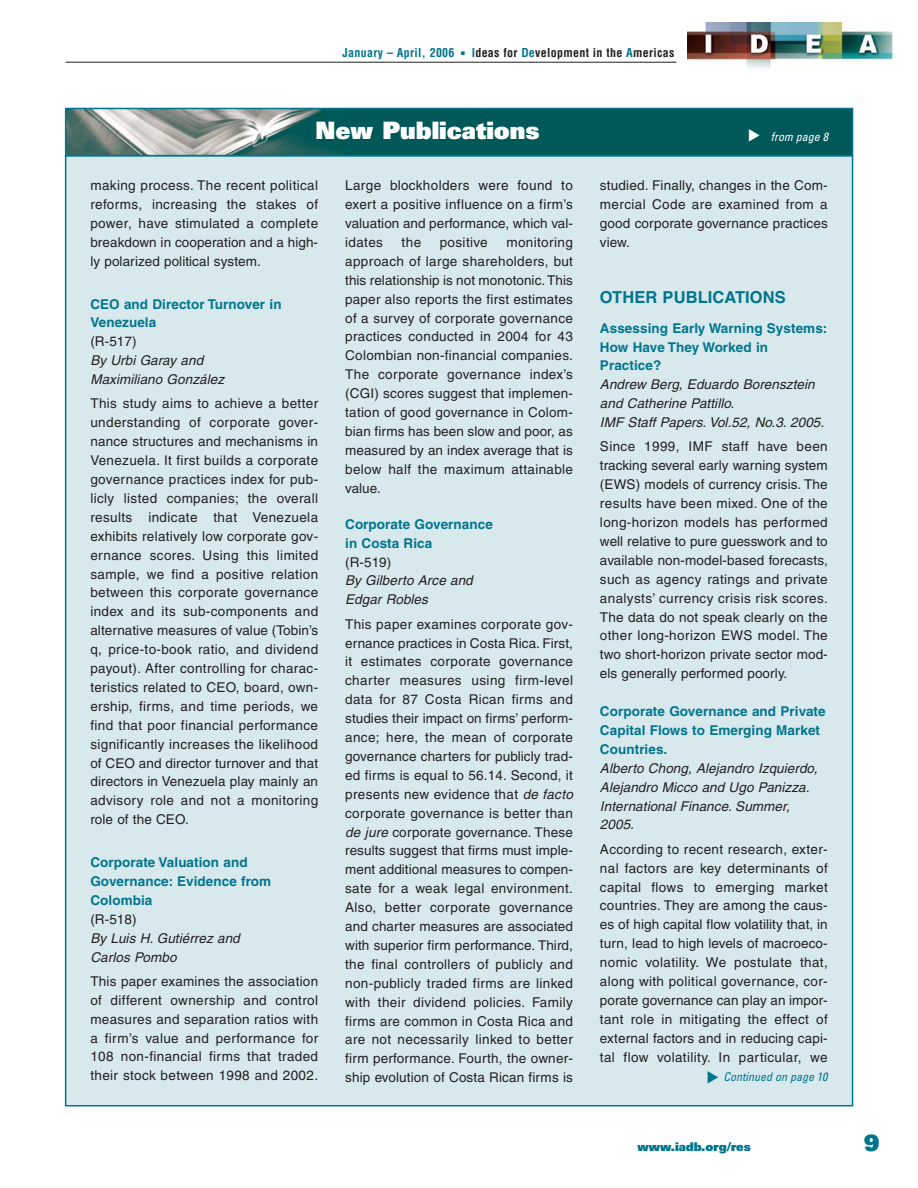
<style>
.page{position:relative;width:918px;height:1188px;background:#fff}
.page>*{position:absolute;margin:0;border:0;box-sizing:border-box;transform-origin:0 0}
.t1{font:700 condensed 27px "Helvetica";color:#00758c}
.t2{font:900 24px "Univers";color:#fff}
.t3{font:900 22.5px "Univers";color:#00758c}
.t4{font:700 16.5px "Helvetica";letter-spacing:.005em;color:#00758c}
.t5{font:13.5px/18.9px "Helvetica";letter-spacing:.01em;color:#231f20;text-align:justify}
.t6{font:italic 13.5px/18.9px "Helvetica";letter-spacing:.005em;color:#231f20}
.t7{font:700 13.5px/18.9px "Helvetica";letter-spacing:.005em;color:#00758c}
.t8{font:13.5px "Helvetica";letter-spacing:.03em;color:#231f20}
.t9{font:700 condensed 12px "Helvetica";letter-spacing:.025em;color:#231f20}
.t10{font:700 condensed 12px "Helvetica";letter-spacing:.025em;color:#00758c}
.t11{font:italic condensed 12px "Univers";color:#00758c}
.t12{font:900 12px "Univers";color:#00758c}
.t13{font:italic condensed 12px "Univers";color:#fff}
.s1{color:#00758c}
.s2{font-style:italic}
</style>
<div class="page">
<hr style="left:66px;top:62px;width:610px;height:1px;background:#231f20">
<img style="left:687px;top:23px;width:207px;height:46px">
<svg style="left:63px;top:105px;width:788px;height:84px"></svg>
<div style="left:66px;top:156px;width:787px;height:950px;background:#d8e9ed"></div>
<img style="left:68px;top:111px;width:782px;height:42px">
<div style="left:65px;top:108px;width:788px;height:48px;border:2px solid #00758c"></div>
<svg style="left:749px;top:130px;width:11px;height:12px"></svg>
<p class="t10" style="left:343px;top:48px;width:114px">January – April, 2006</p>
<h1 class="t1" style="left:459px;top:35px;width:10px">.</h1>
<p class="t9" style="left:472px;top:48px;width:204px"><span class="s1">I</span>deas for <span class="s1">De</span>velopment in the <span class="s1">A</span>mericas</p>
<h2 class="t2" style="left:315px;top:122px;width:226px">New Publications</h2>
<p class="t13" style="left:771px;top:132px;width:59px">from page 8</p>
<p class="t5" style="left:90px;top:177px;width:229px">making process. The recent political reforms, increasing the stakes of power, have stimulated a complete breakdown in cooperation and a high&shy;ly polarized political system.</p>
<p class="t7" style="left:90px;top:296px;width:193px">CEO and Director Turnover in<br>Venezuela</p>
<p class="t5" style="left:90px;top:333px;width:48px">(R-517)</p>
<p class="t6" style="left:90px;top:352px;width:135px">By Urbi Garay and<br>Maximiliano González</p>
<p class="t5" style="left:90px;top:396px;width:229px">This study aims to achieve a better understanding of corporate gover&shy;nance structures and mechanisms in Venezuela. It first builds a corporate governance practices index for pub&shy;licly listed companies; the overall results indicate that Venezuela exhibits relatively low corporate gov&shy;ernance scores. Using this limited sample, we find a positive relation between this corporate governance index and its sub-components and alternative measures of value (Tobin’s q, price-to-book ratio, and dividend payout). After controlling for charac&shy;teristics related to CEO, board, own&shy;ership, firms, and time periods, we find that poor financial performance significantly increases the likelihood of CEO and director turnover and that directors in Venezuela play mainly an advisory role and not a monitoring role of the CEO.</p>
<p class="t7" style="left:90px;top:854px;width:182px">Corporate Valuation and<br>Governance: Evidence from<br>Colombia</p>
<p class="t5" style="left:90px;top:911px;width:48px">(R-518)</p>
<p class="t6" style="left:90px;top:930px;width:151px">By Luis H. Gutiérrez and<br>Carlos Pombo</p>
<p class="t5" style="left:90px;top:973px;width:229px">This paper examines the association of different ownership and control measures and separation ratios with a firm’s value and performance for 108 non-financial firms that traded their stock between 1998 and 2002.</p>
<p class="t5" style="left:345px;top:177px;width:229px">Large blockholders were found to exert a positive influence on a firm’s valuation and performance, which val&shy;idates</p>
<p class="t5" style="left:345px;top:234px;width:229px;text-indent:161px">monitoring approach of large shareholders, but this relationship is not monotonic.This paper also reports the first estimates of a survey of corporate governance practices conducted in 2004 for 43<br>Colombian non-financial companies.<br>The corporate governance index’s (CGI) scores suggest that implemen&shy;tation of good governance in Colom&shy;bian firms has been slow and poor, as measured by an index average that is below half the maximum attainable value.</p>
<p class="t7" style="left:345px;top:516px;width:149px">Corporate Governance in Costa Rica</p>
<p class="t5" style="left:345px;top:554px;width:48px">(R-519)</p>
<p class="t6" style="left:345px;top:573px;width:129px">By Gilberto Arce and<br>Edgar Robles</p>
<p class="t5" style="left:345px;top:616px;width:229px">This paper examines corporate gov&shy;ernance practices in Costa Rica. First, it estimates corporate governance charter measures using firm-level data for 87 Costa Rican firms and studies their impact on firms’ perform&shy;ance; here, the mean of corporate governance charters for publicly trad&shy;ed firms is equal to 56.14. Second, it presents new evidence that <span class="s2">de facto </span>corporate governance is better than <span class="s2">de jure</span> corporate governance. These results suggest that firms must imple&shy;ment additional measures to compen&shy;sate for a weak legal environment.<br>Also, better corporate governance and charter measures are associated with superior firm performance. Third, the final controllers of publicly and non-publicly traded firms are linked with their dividend policies. Family firms are common in Costa Rica and are not necessarily linked to better firm performance. Fourth, the owner&shy;ship evolution of Costa Rican firms is</p>
<p class="t5" style="left:402px;top:234px;width:21px">the</p>
<p class="t8" style="left:440px;top:237px;width:50px">positive</p>
<p class="t5" style="left:600px;top:177px;width:229px">studied. Finally, changes in the Com&shy;mercial Code are examined from a good corporate governance practices view.</p>
<p class="t4" style="left:600px;top:291px;width:187px">OTHER PUBLICATIONS</p>
<p class="t7" style="left:600px;top:320px;width:229px">Assessing Early Warning Systems:<br>How Have They Worked in<br>Practice?</p>
<p class="t6" style="left:600px;top:376px;width:226px">Andrew Berg, Eduardo Borensztein and Catherine Pattillo.<br>IMF Staff Papers. Vol.52, No.3. 2005.</p>
<p class="t5" style="left:600px;top:439px;width:229px">Since 1999, IMF staff have been tracking several early warning system (EWS) models of currency crisis. The results have been mixed. One of the long-horizon models has performed well relative to pure guesswork and to available non-model-based forecasts, such as agency ratings and private analysts’ currency crisis risk scores.<br>The data do not speak clearly on the other long-horizon EWS model. The two short-horizon private sector mod&shy;els generally performed poorly.</p>
<p class="t7" style="left:600px;top:703px;width:227px">Corporate Governance and Private<br>Capital Flows to Emerging Market<br>Countries.</p>
<p class="t6" style="left:600px;top:760px;width:219px">Alberto Chong, Alejandro Izquierdo,<br>Alejandro Micco and Ugo Panizza.<br>International Finance. Summer,<br>2005.</p>
<p class="t5" style="left:600px;top:841px;width:229px">According to recent research, exter&shy;nal factors are key determinants of capital flows to emerging market countries. They are among the caus&shy;es of high capital flow volatility that, in turn, lead to high levels of macroeco&shy;nomic volatility. We postulate that, along with political governance, cor&shy;porate governance can play an impor&shy;tant role in mitigating the effect of external factors and in reducing capi&shy;tal flow volatility. In particular, we</p>
<p class="t11" style="left:723px;top:1073px;width:106px">Continued on page 10</p>
<p class="t12" style="left:637px;top:1142px;width:115px">www.iadb.org/res</p>
<h3 class="t3" style="left:864px;top:1135px;width:17px">9</h3>
</div>
